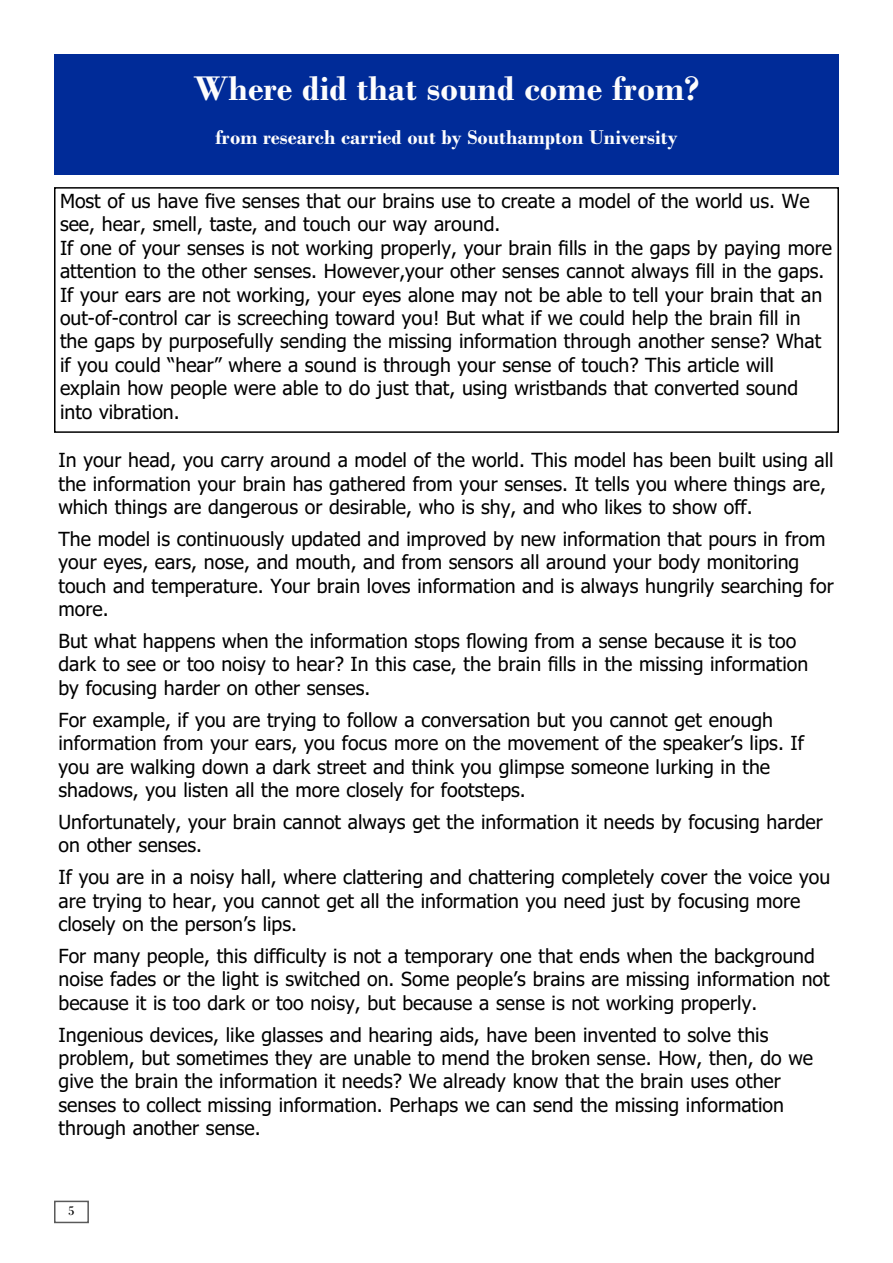
<style>
.page{position:relative;width:893px;height:1263px;background:#fff}
.page>*{position:absolute;margin:0;border:0;box-sizing:border-box;transform-origin:0 0}
.t1{font:700 36px "Bodoni";color:#fdfdfd}
.t2{font:700 21px "Bodoni";color:#fdfdfd}
.t3{font:19.5px/23.4px "Tahoma";color:#000}
.t4{font:13.5px "Bodoni";color:#000}
</style>
<div class="page">
<div style="left:54px;top:1200px;width:35px;height:23px;border:2px solid #595959"></div>
<div style="left:54px;top:54px;width:785px;height:126px;background:#002b98"></div>
<div style="left:54px;top:176px;width:785px;height:997px;background:#fff"></div>
<div style="left:54px;top:187px;width:785px;height:246px;border:2px solid #000"></div>
<h1 class="t1" style="left:193px;top:67px;width:508px">Where did that sound come from?</h1>
<p class="t2" style="left:215px;top:124px;width:464px">from research carried out by Southampton University</p>
<p class="t3" style="left:60px;top:190px;width:773px">Most of us have five senses that our brains use to create a model of the world us. We see, hear, smell, taste, and touch our way around.<br>If one of your senses is not working properly, your brain fills in the gaps by paying more attention to the other senses. However,your other senses cannot always fill in the gaps.<br>If your ears are not working, your eyes alone may not be able to tell your brain that an out-of-control car is screeching toward you! But what if we could help the brain fill in the gaps by purposefully sending the missing information through another sense? What if you could “hear” where a sound is through your sense of touch? This article will explain how people were able to do just that, using wristbands that converted sound into vibration.</p>
<p class="t3" style="left:58px;top:449px;width:777px">In your head, you carry around a model of the world. This model has been built using all the information your brain has gathered from your senses. It tells you where things are, which things are dangerous or desirable, who is shy, and who likes to show off.</p>
<p class="t3" style="left:59px;top:527px;width:777px">The model is continuously updated and improved by new information that pours in from your eyes, ears, nose, and mouth, and from sensors all around your body monitoring touch and temperature. Your brain loves information and is always hungrily searching for more.</p>
<p class="t3" style="left:59px;top:630px;width:751px">But what happens when the information stops flowing from a sense because it is too dark to see or too noisy to hear? In this case, the brain fills in the missing information by focusing harder on other senses.</p>
<p class="t3" style="left:59px;top:708px;width:747px">For example, if you are trying to follow a conversation but you cannot get enough information from your ears, you focus more on the movement of the speaker’s lips. If you are walking down a dark street and think you glimpse someone lurking in the shadows, you listen all the more closely for footsteps.</p>
<p class="t3" style="left:59px;top:810px;width:766px">Unfortunately, your brain cannot always get the information it needs by focusing harder on other senses.</p>
<p class="t3" style="left:59px;top:866px;width:773px">If you are in a noisy hall, where clattering and chattering completely cover the voice you are trying to hear, you cannot get all the information you need just by focusing more closely on the person’s lips.</p>
<p class="t3" style="left:59px;top:944px;width:773px">For many people, this difficulty is not a temporary one that ends when the background noise fades or the light is switched on. Some people’s brains are missing information not because it is too dark or too noisy, but because a sense is not working properly.</p>
<p class="t3" style="left:59px;top:1023px;width:756px">Ingenious devices, like glasses and hearing aids, have been invented to solve this problem, but sometimes they are unable to mend the broken sense. How, then, do we give the brain the information it needs? We already know that the brain uses other senses to collect missing information. Perhaps we can send the missing information through another sense.</p>
<p class="t4" style="left:68px;top:1202px;width:8px">5</p>
</div>
